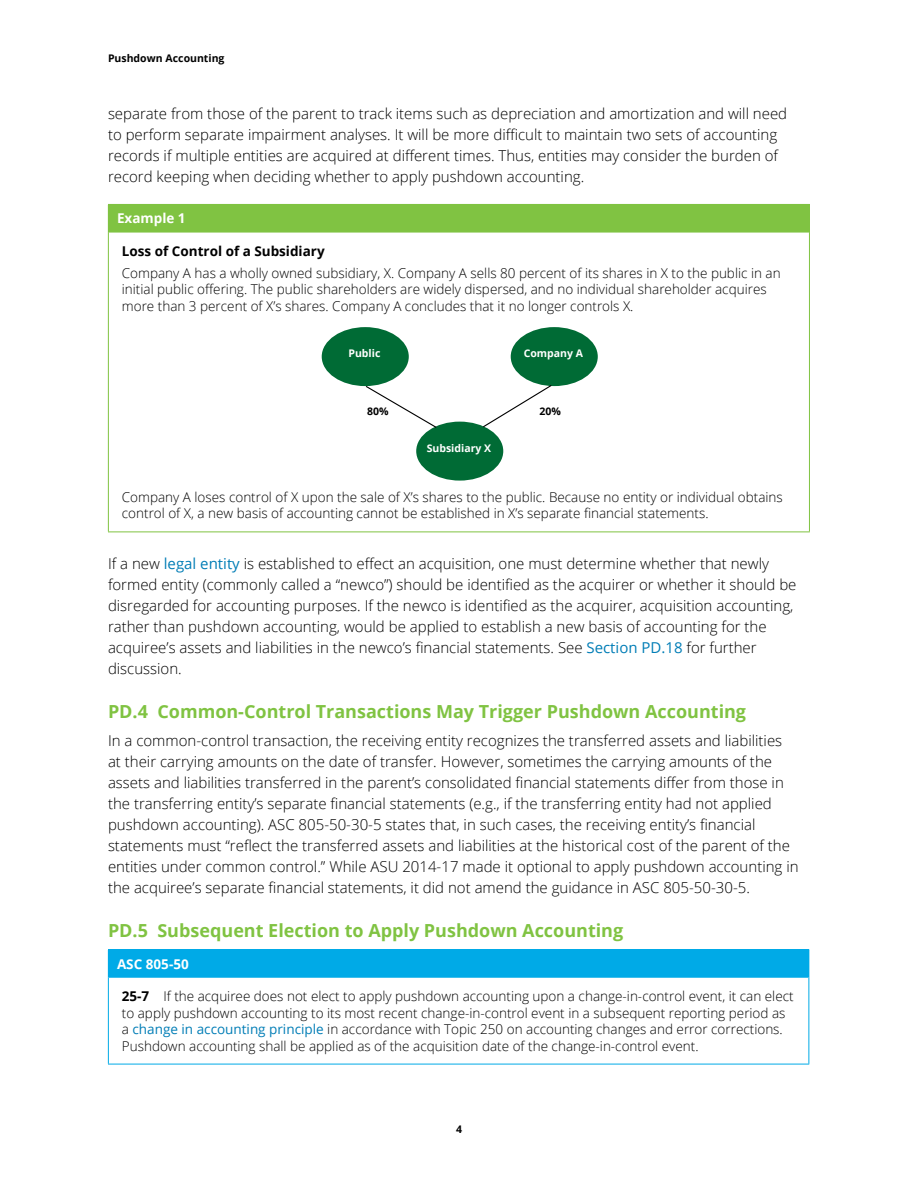
<style>
.page{position:relative;width:918px;height:1188px;background:#fff}
.page>*{position:absolute;margin:0;border:0;box-sizing:border-box;transform-origin:0 0}
.t1{font:700 18px "Open Sans";color:#80c342}
.t2{font:300 15px/21px "Open Sans";color:#000}
.t3{font:300 13.5px/16.5px "Open Sans";color:#000}
.t4{font:700 13.5px "Open Sans";color:#000}
.t5{font:700 13.5px "Open Sans";color:#fff}
.t6{font:700 10.5px "Open Sans";color:#000}
.t7{font:700 10.5px "Open Sans";color:#fff}
.s1{font-weight:400;color:#007db6}
.s2{font-weight:700}
</style>
<div class="page">
<div style="left:108px;top:204px;width:701px;height:28px;background:#80c342"></div>
<hr style="left:108px;top:232px;width:1px;height:300px;background:#80c342">
<hr style="left:809px;top:232px;width:1px;height:300px;background:#80c342">
<hr style="left:108px;top:532px;width:702px;height:1px;background:#80c342">
<hr style="left:108px;top:204px;width:702px;height:1px;background:#80c342">
<svg style="left:809px;top:205px;width:1px;height:27px"></svg>
<hr style="left:109px;top:232px;width:700px;height:1px;background:#80c342">
<div style="left:108px;top:950px;width:701px;height:27px;background:#00aae7"></div>
<hr style="left:108px;top:949px;width:701px;height:1px;background:#00aae7">
<hr style="left:109px;top:977px;width:699px;height:1px;background:#00aae7">
<hr style="left:108px;top:977px;width:1px;height:87px;background:#00aae7">
<hr style="left:808px;top:977px;width:1px;height:87px;background:#00aae7">
<hr style="left:108px;top:1064px;width:701px;height:1px;background:#00aae7">
<div style="left:322px;top:327px;width:87px;height:59px;background:#006b35;border-radius:50%"></div>
<div style="left:416px;top:422px;width:87px;height:59px;background:#006b35;border-radius:50%"></div>
<div style="left:511px;top:327px;width:87px;height:59px;background:#006b35;border-radius:50%"></div>
<svg style="left:365px;top:385px;width:73px;height:44px"></svg>
<svg style="left:482px;top:384px;width:71px;height:44px"></svg>
<p class="t6" style="left:108px;top:51px;width:118px">Pushdown Accounting</p>
<p class="t2" style="left:108px;top:103px;width:681px">separate from those of the parent to track items such as depreciation and amortization and will need to perform separate impairment analyses. It will be more difficult to maintain two sets of accounting records if multiple entities are acquired at different times. Thus, entities may consider the burden of record keeping when deciding whether to apply pushdown accounting.</p>
<p class="t5" style="left:117px;top:209px;width:70px">Example 1</p>
<p class="t4" style="left:122px;top:241px;width:204px">Loss of Control of a Subsidiary</p>
<p class="t3" style="left:122px;top:264px;width:660px">Company A has a wholly owned subsidiary, X. Company A sells 80 percent of its shares in X to the public in an initial public offering. The public shareholders are widely dispersed, and no individual shareholder acquires more than 3 percent of X’s shares. Company A concludes that it no longer controls X.</p>
<p class="t7" style="left:348px;top:346px;width:33px">Public</p>
<p class="t7" style="left:524px;top:346px;width:61px">Company A</p>
<p class="t6" style="left:367px;top:404px;width:23px">80%</p>
<p class="t6" style="left:540px;top:404px;width:23px">20%</p>
<p class="t7" style="left:427px;top:440px;width:66px">Subsidiary X</p>
<p class="t3" style="left:122px;top:488px;width:662px">Company A loses control of X upon the sale of X’s shares to the public. Because no entity or individual obtains control of X, a new basis of accounting cannot be established in X’s separate financial statements.</p>
<p class="t2" style="left:108px;top:553px;width:690px">If a new <span class="s1">legal entity</span> is established to effect an acquisition, one must determine whether that newly formed entity (commonly called a “newco”) should be identified as the acquirer or whether it should be disregarded for accounting purposes. If the newco is identified as the acquirer, acquisition accounting, rather than pushdown accounting, would be applied to establish a new basis of accounting for the acquiree’s assets and liabilities in the newco’s financial statements. See <span class="s1">Section PD.18</span> for further discussion.</p>
<p class="t1" style="left:108px;top:699px;width:640px">PD.4 Common-Control Transactions May Trigger Pushdown Accounting</p>
<p class="t2" style="left:108px;top:730px;width:692px">In a common-control transaction, the receiving entity recognizes the transferred assets and liabilities at their carrying amounts on the date of transfer. However, sometimes the carrying amounts of the assets and liabilities transferred in the parent’s consolidated financial statements differ from those in the transferring entity’s separate financial statements (e.g., if the transferring entity had not applied pushdown accounting). ASC 805-50-30-5 states that, in such cases, the receiving entity’s financial statements must “reflect the transferred assets and liabilities at the historical cost of the parent of the entities under common control.” While ASU 2014-17 made it optional to apply pushdown accounting in the acquiree’s separate financial statements, it did not amend the guidance in ASC 805-50-30-5.</p>
<p class="t1" style="left:108px;top:918px;width:517px">PD.5 Subsequent Election to Apply Pushdown Accounting</p>
<p class="t5" style="left:117px;top:954px;width:73px">ASC 805-50</p>
<p class="t3" style="left:122px;top:988px;width:673px"><span class="s2">25-7</span> If the acquiree does not elect to apply pushdown accounting upon a change-in-control event, it can elect to apply pushdown accounting to its most recent change-in-control event in a subsequent reporting period as a <span class="s1">change in accounting principle</span> in accordance with Topic 250 on accounting changes and error corrections.<br>Pushdown accounting shall be applied as of the acquisition date of the change-in-control event.</p>
<p class="t6" style="left:456px;top:1122px;width:7px">4</p>
</div>
